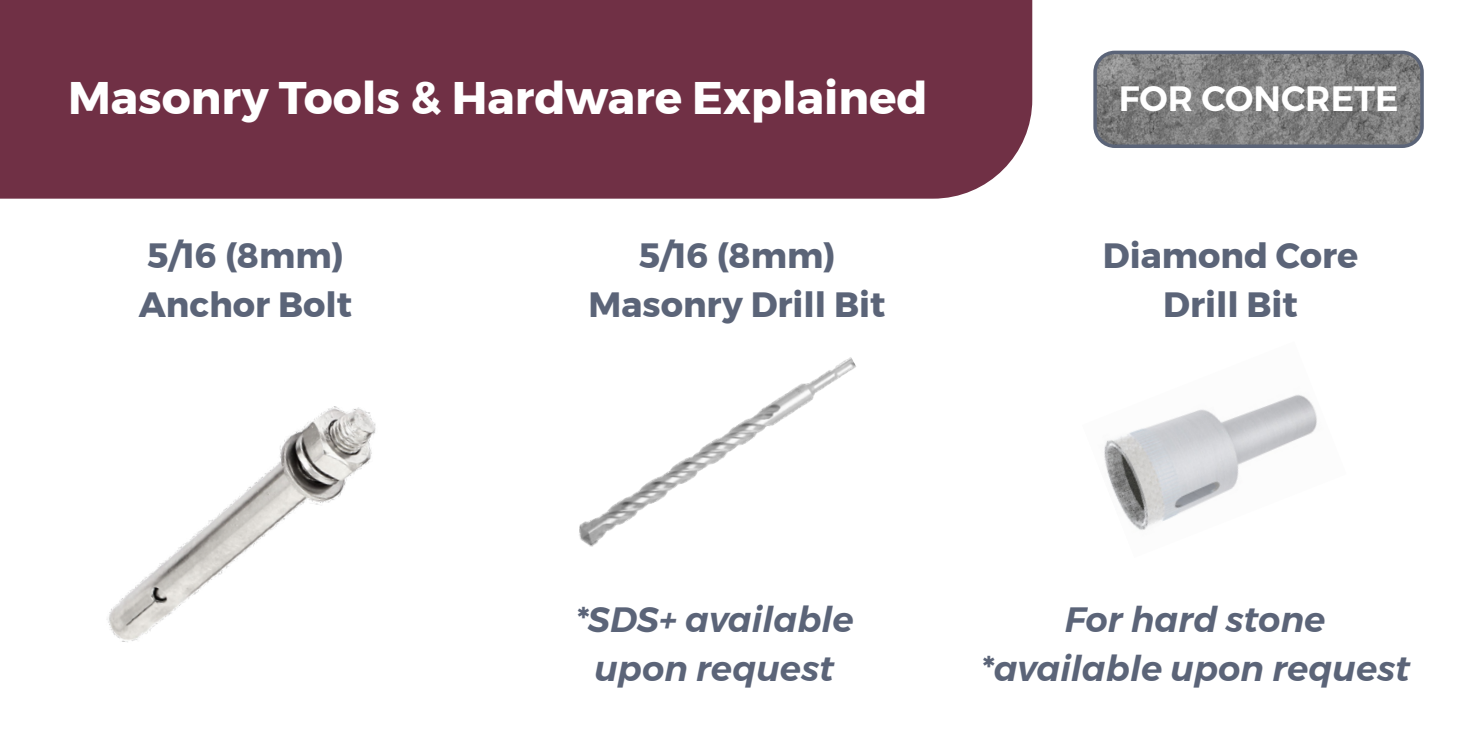
<style>
.page{position:relative;width:1474px;height:745px;background:#fff}
.page>*{position:absolute;margin:0;border:0;box-sizing:border-box;transform-origin:0 0}
.t1{font:700 45.5px "Montserrat";color:#fff}
.t2{font:700 35px/49px "Montserrat";color:#5b6478;text-align:center}
.t3{font:italic 600 35px "Montserrat";color:#5b6478}
.t4{font:600 35px "Montserrat";color:#fff}
</style>
<div class="page">
<img style="left:579px;top:357px;width:277px;height:189px">
<img style="left:107px;top:406px;width:269px;height:236px">
<img style="left:1104px;top:394px;width:213px;height:136px">
<div style="left:0;top:0;width:1032px;height:198px;background:#703045"></div>
<img style="left:1098px;top:52px;width:323px;height:93px">
<div style="left:1093px;top:51px;width:330px;height:97px;border:4px solid #5b6478;border-radius:20px"></div>
<p class="t1" style="left:68px;top:61px;width:861px">Masonry Tools &amp; Hardware Explained</p>
<p class="t4" style="left:1118px;top:71px;width:281px">FOR CONCRETE</p>
<p class="t2" style="left:139px;top:231px;width:215px;text-align:left">5/16 (8mm)<br>Anchor Bolt</p>
<p class="t2" style="left:588px;top:231px;width:298px">5/16 (8mm)<br>Masonry Drill Bit</p>
<p class="t2" style="left:1102px;top:231px;width:257px">Diamond Core</p>
<p class="t2" style="left:1163px;top:280px;width:136px">Drill Bit</p>
<p class="t3" style="left:574px;top:591px;width:280px">*SDS+ available</p>
<p class="t3" style="left:594px;top:640px;width:241px">upon request</p>
<p class="t3" style="left:1064px;top:591px;width:262px">For hard stone</p>
<p class="t3" style="left:980px;top:640px;width:431px">*available upon request</p>
</div>
